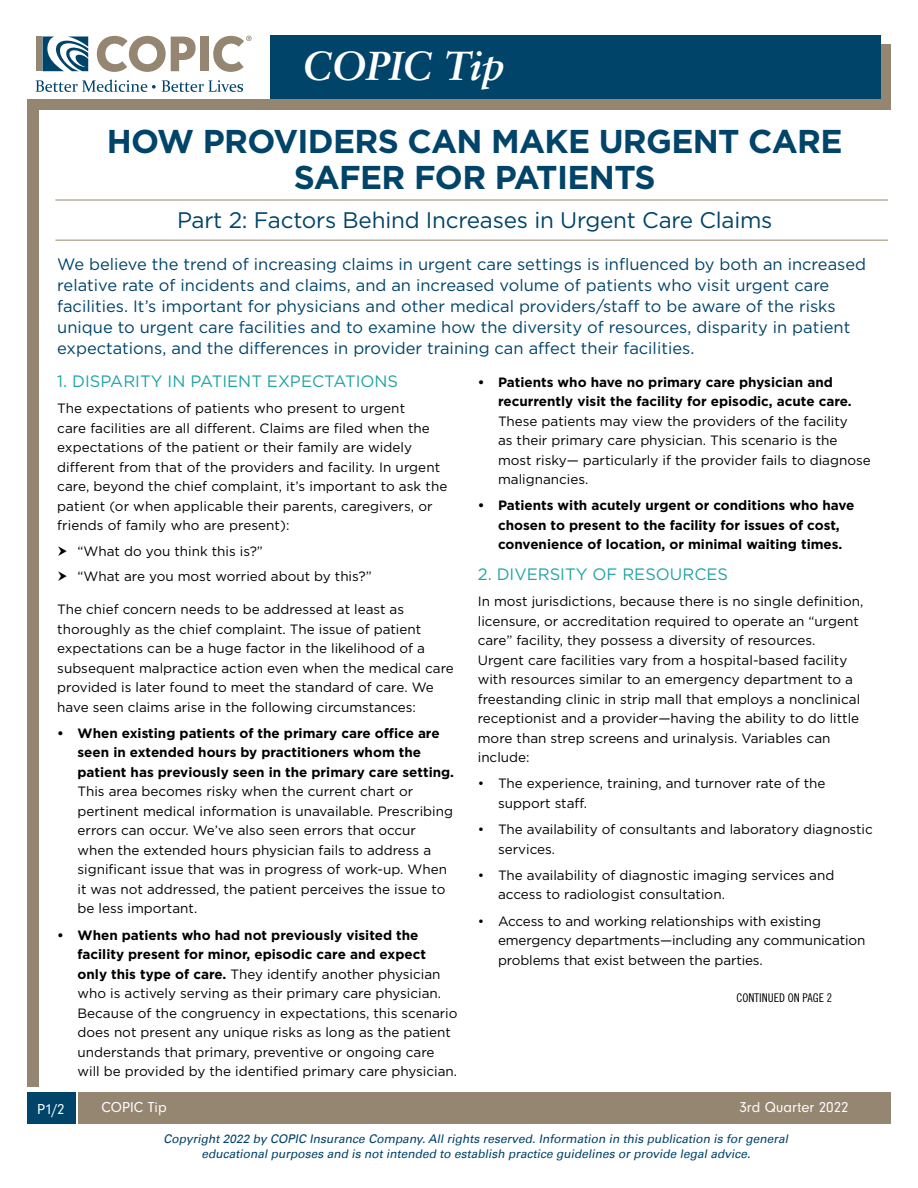
<style>
.page{position:relative;width:918px;height:1188px;background:#fff}
.page>*{position:absolute;margin:0;border:0;box-sizing:border-box;transform-origin:0 0}
.t1{font:italic 700 40.5px "Sabon LT Std";letter-spacing:-.015em;color:#fff}
.t2{font:700 33px/36px "Gotham";letter-spacing:-.02em;color:#00446a;text-align:center}
.t3{font:22.5px "Gotham";letter-spacing:-.01em;color:#00446a}
.t4{font:16.5px/21px "Gotham";color:#00446a}
.t5{font:16.5px "Gotham";color:#1fa4a5}
.t6{font:15px "Neuzeit Gro";color:#fff}
.t7{font:13.5px/19.5px "Gotham";color:#000}
.t8{font:700 13.5px/19.5px "Gotham";color:#000}
.t9{font:italic 12px/15px "Univers LT";color:#00446a;text-align:center}
.t10{font:12px "Trade Gothic LT Std Cn 18";color:#000}
.s1{font-weight:700}
</style>
<div class="page">
<div style="left:27px;top:104px;width:12px;height:982px;background:#948671"></div>
<div style="left:79px;top:1092px;width:812px;height:32px;background:#948671"></div>
<div style="left:27px;top:1092px;width:48px;height:32px;background:#00446a"></div>
<div style="left:27px;top:44px;width:864px;height:65px;background:#948671"></div>
<div style="left:270px;top:36px;width:611px;height:63px;background:#00446a"></div>
<div style="left:24px;top:25px;width:246px;height:74px;background:#fff"></div>
<div style="left:36px;top:37px;width:5px;height:34px;background:#948671"></div>
<svg style="left:36px;top:80px;width:120px;height:12px"></svg>
<svg style="left:162px;top:80px;width:81px;height:12px"></svg>
<svg style="left:97px;top:36px;width:99px;height:36px"></svg>
<div style="left:200px;top:37px;width:8px;height:34px;background:#948671"></div>
<svg style="left:42px;top:37px;width:46px;height:34px"></svg>
<svg style="left:213px;top:36px;width:39px;height:36px"></svg>
<hr style="left:55px;top:240px;width:833px;height:1px;background:#948671">
<hr style="left:55px;top:200px;width:833px;height:1px;background:#948671">
<h1 class="t1" style="left:302px;top:41px;width:204px">COPIC Tip</h1>
<h2 class="t2" style="left:107px;top:123px;width:737px">HOW PROVIDERS CAN MAKE URGENT CARE<br>SAFER FOR PATIENTS</h2>
<h3 class="t3" style="left:177px;top:208px;width:597px">Part 2: Factors Behind Increases in Urgent Care Claims</h3>
<p class="t4" style="left:57px;top:253px;width:810px">We believe the trend of increasing claims in urgent care settings is influenced by both an increased relative rate of incidents and claims, and an increased volume of patients who visit urgent care facilities. It’s important for physicians and other medical providers/staff to be aware of the risks unique to urgent care facilities and to examine how the diversity of resources, disparity in patient expectations, and the differences in provider training can affect their facilities.</p>
<p class="t5" style="left:57px;top:372px;width:342px">1. DISPARITY IN PATIENT EXPECTATIONS</p>
<p class="t7" style="left:57px;top:398px;width:392px">The expectations of patients who present to urgent<br>care facilities are all different. Claims are filed when the expectations of the patient or their family are widely different from that of the providers and facility. In urgent care, beyond the chief complaint, it’s important to ask the patient (or when applicable their parents, caregivers, or friends of family who are present):</p>
<p class="t7" style="left:78px;top:539px;width:296px;line-height:24.9px">“What do you think this is?”<br>“What are you most worried about by this?”</p>
<p class="t7" style="left:57px;top:599px;width:398px">The chief concern needs to be addressed at least as thoroughly as the chief complaint. The issue of patient expectations can be a huge factor in the likelihood of a subsequent malpractice action even when the medical care provided is later found to meet the standard of care. We have seen claims arise in the following circumstances:</p>
<p class="t8" style="left:78px;top:723px;width:378px;text-indent:-20px">• When existing patients of the primary care office are seen in extended hours by practitioners whom the patient has previously seen in the primary care setting.</p>
<p class="t7" style="left:78px;top:782px;width:377px">This area becomes risky when the current chart or pertinent medical information is unavailable. Prescribing errors can occur. We’ve also seen errors that occur when the extended hours physician fails to address a significant issue that was in progress of work-up. When it was not addressed, the patient perceives the issue to be less important.</p>
<p class="t7" style="left:78px;top:925px;width:382px;text-indent:-20px"><span class="s1">• When patients who had not previously visited the facility present for minor, episodic care and expect only this type of care.</span> They identify another physician who is actively serving as their primary care physician.<br>Because of the congruency in expectations, this scenario does not present any unique risks as long as the patient understands that primary, preventive or ongoing care will be provided by the identified primary care physician.</p>
<p class="t8" style="left:498px;top:372px;width:355px;text-indent:-20px">• Patients who have no primary care physician and recurrently visit the facility for episodic, acute care.</p>
<p class="t7" style="left:498px;top:411px;width:374px">These patients may view the providers of the facility<br>as their primary care physician. This scenario is the most risky— particularly if the provider fails to diagnose malignancies.</p>
<p class="t8" style="left:498px;top:495px;width:358px;text-indent:-20px">• Patients with acutely urgent or conditions who have chosen to present to the facility for issues of cost, convenience of location, or minimal waiting times.</p>
<p class="t5" style="left:478px;top:565px;width:252px">2. DIVERSITY OF RESOURCES</p>
<p class="t7" style="left:478px;top:591px;width:387px">In most jurisdictions, because there is no single definition, licensure, or accreditation required to operate an “urgent care” facility, they possess a diversity of resources.<br>Urgent care facilities vary from a hospital-based facility with resources similar to an emergency department to a freestanding clinic in strip mall that employs a nonclinical receptionist and a provider—having the ability to do little more than strep screens and urinalysis. Variables can include:</p>
<p class="t7" style="left:498px;top:774px;width:329px;text-indent:-20px">• The experience, training, and turnover rate of the support staff.</p>
<p class="t7" style="left:498px;top:819px;width:376px;text-indent:-20px">• The availability of consultants and laboratory diagnostic services.</p>
<p class="t7" style="left:498px;top:865px;width:338px;text-indent:-20px">• The availability of diagnostic imaging services and access to radiologist consultation.</p>
<p class="t7" style="left:498px;top:911px;width:369px;text-indent:-20px">• Access to and working relationships with existing emergency departments—including any communication problems that exist between the parties.</p>
<p class="t10" style="left:737px;top:991px;width:97px">CONTINUED ON PAGE 2</p>
<p class="t6" style="left:37px;top:1100px;width:29px">P1/2</p>
<p class="t6" style="left:102px;top:1099px;width:67px">COPIC Tip</p>
<p class="t6" style="left:739px;top:1099px;width:111px">3rd Quarter 2022</p>
<p class="t9" style="left:164px;top:1131px;width:629px">Copyright 2022 by COPIC Insurance Company.All rights reserved. Information in this publication is for general educational purposes and is not intended to establish practice guidelines or provide legal advice.</p>
</div>
